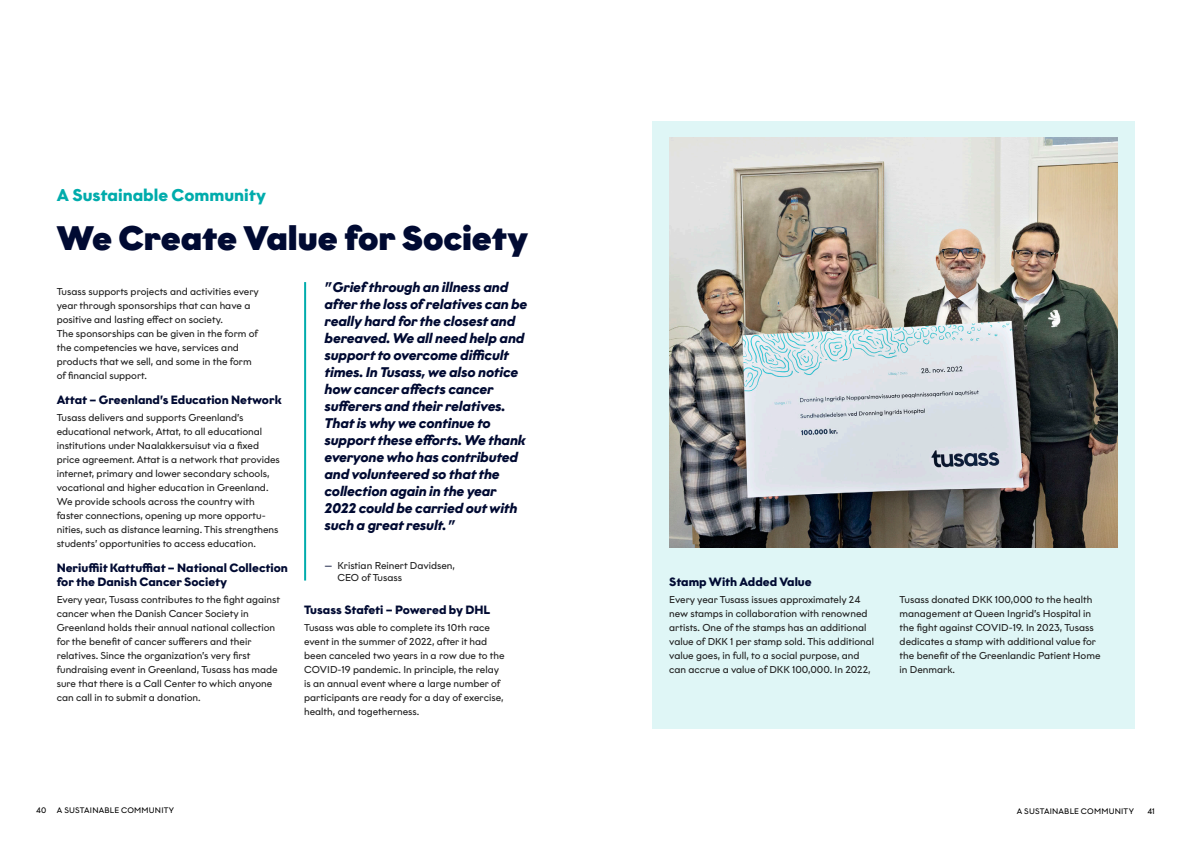
<style>
.page{position:relative;width:1191px;height:842px;background:#fff}
.page>*{position:absolute;margin:0;border:0;box-sizing:border-box;transform-origin:0 0}
.t1{font:900 34px "Graphit";letter-spacing:-.005em;color:#000a32}
.t2{font:700 17px "Graphit";color:#00acac}
.t3{font:italic 700 14px/17px "Graphit";letter-spacing:-.01em;color:#000a32}
.t4{font:700 12px/14px "Graphit";color:#000a32}
.t5{font:10px/14px "Graphit";color:#212121}
.t6{font:8px "Graphit";letter-spacing:.02em;color:#000}
.s1{color:#000a32}
</style>
<div class="page">
<hr style="left:304px;top:282px;width:2px;height:298px;background:#00acac">
<div style="left:652px;top:121px;width:482px;height:608px;background:#dff6f6"></div>
<img style="left:669px;top:138px;width:448px;height:410px">
<h2 class="t2" style="left:57px;top:184px;width:211px">A Sustainable Community</h2>
<h1 class="t1" style="left:57px;top:217px;width:473px">We Create Value for Society</h1>
<p class="t5" style="left:57px;top:284px;width:204px">Tusass supports projects and activities every year through sponsorships that can have a positive and lasting effect on society.<br>The sponsorships can be given in the form of the competencies we have, services and products that we sell, and some in the form of financial support.</p>
<p class="t4" style="left:57px;top:392px;width:226px">Attat – Greenland’s Education Network</p>
<p class="t5" style="left:57px;top:410px;width:225px">Tusass delivers and supports Greenland’s educational network, Attat, to all educational institutions under Naalakkersuisut via a fixed price agreement. Attat is a network that provides internet, primary and lower secondary schools, vocational and higher education in Greenland.<br>We provide schools across the country with faster connections, opening up more opportu&shy;nities, such as distance learning. This strengthens students’ opportunities to access education.</p>
<p class="t4" style="left:57px;top:560px;width:233px">Neriuffiit Kattuffiat – National Collection for the Danish Cancer Society</p>
<p class="t5" style="left:57px;top:592px;width:225px">Every year, Tusass contributes to the fight against cancer when the Danish Cancer Society in Greenland holds their annual national collection for the benefit of cancer sufferers and their relatives. Since the organization’s very first fundraising event in Greenland, Tusass has made sure that there is a Call Center to which anyone can call in to submit a donation.</p>
<p class="t3" style="left:324px;top:278px;width:204px">”Grief through an illness and after the loss of relatives can be really hard for the closest and bereaved. We all need help and support to overcome difficult times. In Tusass, we also notice how cancer affects cancer sufferers and their relatives.<br>That is why we continue to support these efforts. We thank everyone who has contributed and volunteered so that the collection again in the year<br>2022 could be carried out with such a great result.”</p>
<p class="t5" style="left:337px;top:559px;width:119px;line-height:12px;text-indent:-13px"><span class="s1">—</span> Kristian Reinert Davidsen,<br>CEO of Tusass</p>
<p class="t4" style="left:304px;top:602px;width:188px">Tusass Stafeti – Powered by DHL</p>
<p class="t5" style="left:304px;top:620px;width:202px">Tusass was able to complete its 10th race event in the summer of 2022, after it had been canceled two years in a row due to the COVID-19 pandemic. In principle, the relay is an annual event where a large number of participants are ready for a day of exercise, health, and togetherness.</p>
<p class="t4" style="left:669px;top:574px;width:144px">Stamp With Added Value</p>
<p class="t5" style="left:669px;top:592px;width:206px">Every year Tusass issues approximately 24 new stamps in collaboration with renowned artists. One of the stamps has an additional value of DKK 1 per stamp sold. This additional value goes, in full, to a social purpose, and can accrue a value of DKK 100,000. In 2022,</p>
<p class="t5" style="left:899px;top:592px;width:202px">Tusass donated DKK 100,000 to the health management at Queen Ingrid’s Hospital in the fight against COVID-19. In 2023, Tusass dedicates a stamp with additional value for the benefit of the Greenlandic Patient Home in Denmark.</p>
<p class="t6" style="left:36px;top:805px;width:12px">40</p>
<p class="t6" style="left:57px;top:805px;width:119px">A SUSTAINABLE COMMUNITY</p>
<p class="t6" style="left:1016px;top:806px;width:119px">A SUSTAINABLE COMMUNITY</p>
<p class="t6" style="left:1147px;top:806px;width:9px">41</p>
</div>
